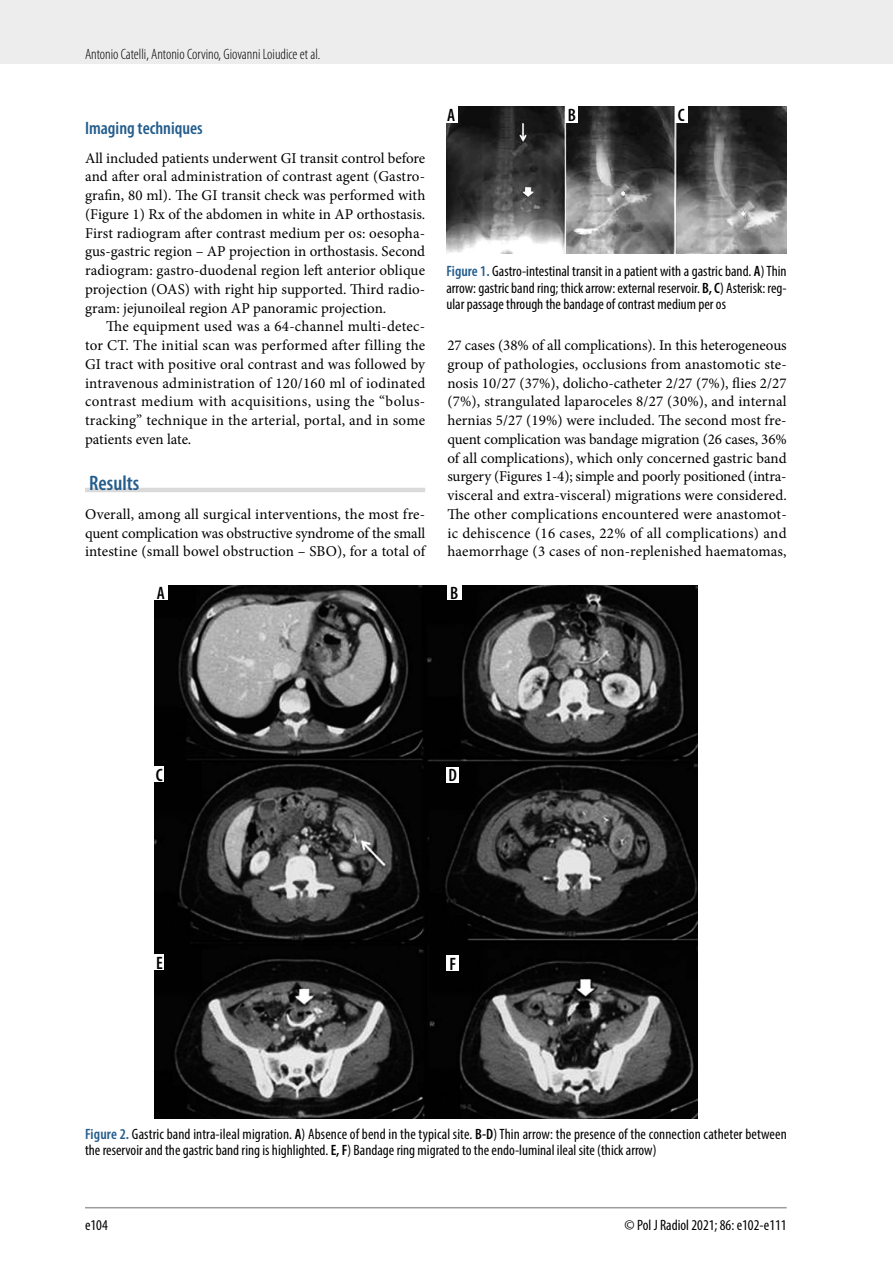
<style>
.page{position:relative;width:893px;height:1263px;background:#fff}
.page>*{position:absolute;margin:0;border:0;box-sizing:border-box;transform-origin:0 0}
.t1{font:600 condensed 21px "Myriad Pro";color:#245d8c}
.t2{font:600 condensed 18px "Myriad Pro";color:#245d8c}
.t3{font:600 condensed 18px "Myriad Pro";color:#000}
.t4{font:15px/18.8px "Minion Pro";letter-spacing:.005em;color:#000;text-align:justify}
.t5{font:condensed 15px/16.5px "Myriad Pro";color:#000;text-align:justify}
.t6{font:300 condensed 15px "Myriad Pro";color:#000}
.s1{font-weight:600;color:#245d8c}
.s2{font-weight:600}
</style>
<div class="page">
<div style="left:0;top:0;width:893px;height:64px;background:#ededed"></div>
<hr style="left:85px;top:1207px;width:702px;height:1px;background:#9d9d9c">
<hr style="left:85px;top:488px;width:340px;height:4px;background:#dadada">
<img style="left:446px;top:107px;width:341px;height:146px">
<img style="left:155px;top:586px;width:542px;height:533px">
<div style="left:445px;top:105px;width:13px;height:17px;background:#fff"></div>
<div style="left:566px;top:105px;width:12px;height:17px;background:#fff"></div>
<div style="left:675px;top:105px;width:13px;height:17px;background:#fff"></div>
<div style="left:153px;top:585px;width:15px;height:15px;background:#fff"></div>
<div style="left:447px;top:585px;width:14px;height:15px;background:#fff"></div>
<div style="left:154px;top:766px;width:10px;height:15px;background:#fff"></div>
<div style="left:446px;top:767px;width:13px;height:15px;background:#fff"></div>
<div style="left:155px;top:954px;width:9px;height:16px;background:#fff"></div>
<div style="left:446px;top:955px;width:13px;height:15px;background:#fff"></div>
<p class="t6" style="left:85px;top:45px;width:237px">Antonio Catelli, Antonio Corvino, Giovanni Loiudice et al.</p>
<p class="t2" style="left:85px;top:117px;width:119px">Imaging techniques</p>
<p class="t4" style="left:85px;top:148px;width:342px">All included patients underwent GI transit control before and after oral administration of contrast agent (Gastro&shy;grafin, 80 ml). The GI transit check was performed with (Figure 1) Rx of the abdomen in white in AP orthostasis.<br>First radiogram after contrast medium per os: oesopha&shy;gus-gastric region – AP projection in orthostasis. Second radiogram: gastro-duodenal region left anterior oblique projection (OAS) with right hip supported. Third radio&shy;gram: jejunoileal region AP panoramic projection.</p>
<p class="t4" style="left:85px;top:317px;width:342px;text-indent:21px">The equipment used was a 64-channel multi-detec&shy;tor CT. The initial scan was performed after filling the GI tract with positive oral contrast and was followed by intravenous administration of 120/160 ml of iodinated contrast medium with acquisitions, using the “bolus&shy;tracking” technique in the arterial, portal, and in some patients even late.</p>
<h1 class="t1" style="left:89px;top:470px;width:51px">Results</h1>
<p class="t4" style="left:85px;top:505px;width:342px">Overall, among all surgical interventions, the most fre&shy;quent complication was obstructive syndrome of the small intestine (small bowel obstruction – SBO), for a total of</p>
<p class="t3" style="left:447px;top:103px;width:10px">A</p>
<p class="t3" style="left:568px;top:103px;width:10px">B</p>
<p class="t3" style="left:678px;top:103px;width:8px">C</p>
<p class="t5" style="left:446px;top:263px;width:342px"><span class="s1">Figure 1.</span> Gastro-intestinal transit in a patient with a gastric band. <span class="s2">A</span>) Thin arrow: gastric band ring; thick arrow: external reservoir. <span class="s2">B, C</span>) Asterisk: reg&shy;ular passage through the bandage of contrast medium per os</p>
<p class="t4" style="left:447px;top:336px;width:341px">27 cases (38% of all complications). In this heterogeneous group of pathologies, occlusions from anastomotic ste&shy;nosis 10/27 (37%), dolicho-catheter 2/27 (7%), flies 2/27 (7%), strangulated laparoceles 8/27 (30%), and internal hernias 5/27 (19%) were included. The second most fre&shy;quent complication was bandage migration (26 cases, 36% of all complications), which only concerned gastric band surgery (Figures 1-4); simple and poorly positioned (intra&shy;visceral and extra-visceral) migrations were considered.<br>The other complications encountered were anastomot&shy;ic dehiscence (16 cases, 22% of all complications) and haemorrhage (3 cases of non-replenished haematomas,</p>
<p class="t3" style="left:157px;top:582px;width:10px">A</p>
<p class="t3" style="left:450px;top:582px;width:10px">B</p>
<p class="t3" style="left:156px;top:763px;width:8px">C</p>
<p class="t3" style="left:449px;top:764px;width:10px">D</p>
<p class="t3" style="left:156px;top:952px;width:8px">E</p>
<p class="t3" style="left:449px;top:952px;width:8px">F</p>
<p class="t5" style="left:85px;top:1125px;width:703px"><span class="s1">Figure 2.</span> Gastric band intra-ileal migration. <span class="s2">A</span>) Absence of bend in the typical site. <span class="s2">B-D</span>) Thin arrow: the presence of the connection catheter between the reservoir and the gastric band ring is highlighted. <span class="s2">E, F</span>) Bandage ring migrated to the endo-luminal ileal site (thick arrow)</p>
<p class="t5" style="left:85px;top:1216px;width:24px">e104</p>
<p class="t5" style="left:625px;top:1216px;width:164px">© Pol J Radiol 2021; 86: e102-e111</p>
</div>
